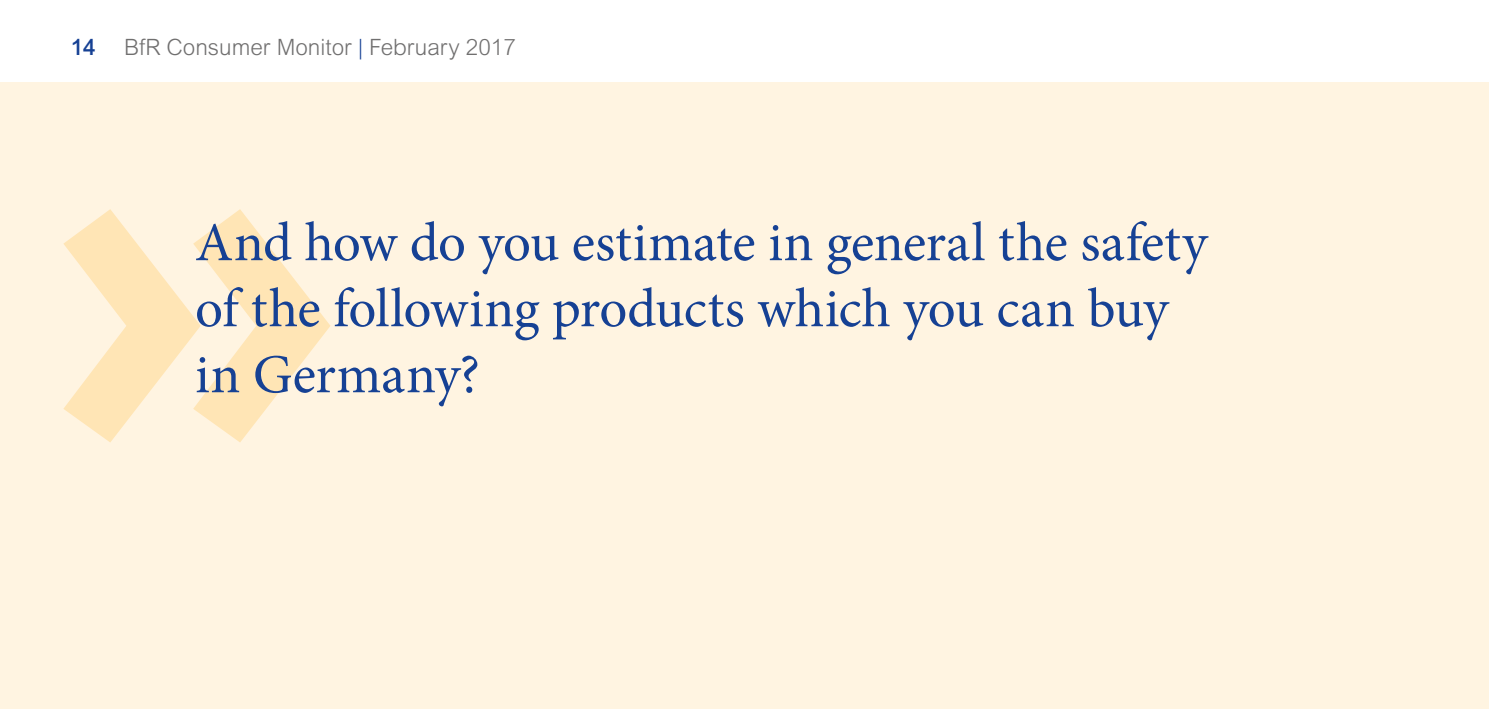
<style>
.page{position:relative;width:1489px;height:709px;background:#fff}
.page>*{position:absolute;margin:0;border:0;box-sizing:border-box;transform-origin:0 0}
.t1{font:900 375px "Meta OT";color:#ffe5b5}
.t2{font:55px/66px "Minion Pro";letter-spacing:-.01em;color:#164194}
.t3{font:300 22.5px "Arial MT Pro";color:#706f6f}
.t4{font:500 22.5px "Arial MT Pro";color:#164194}
.s1{color:#164194}
</style>
<div class="page">
<div style="left:0;top:82px;width:1488px;height:627px;background:#fff4e1"></div>
<p class="t4" style="left:71px;top:34px;width:26px">14</p>
<p class="t3" style="left:124px;top:33px;width:393px">BfR Consumer Monitor <span class="s1">|</span> February 2017</p>
<h1 class="t1" style="left:46px;top:80px;width:302px">&gt;&gt;</h1>
<p class="t2" style="left:195px;top:210px;width:1013px">And how do you estimate in general the safety of the following products which you can buy in Germany?</p>
</div>
